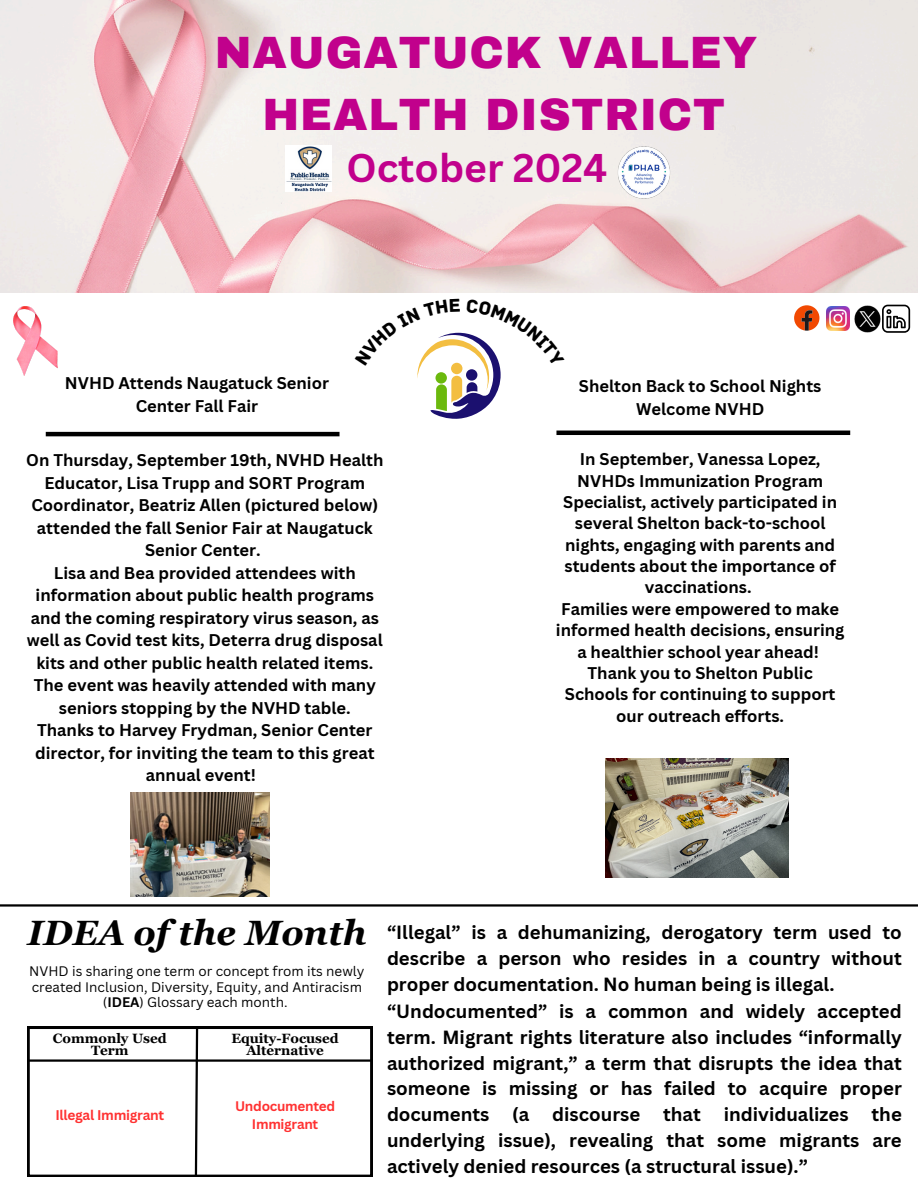
<style>
.page{position:relative;width:918px;height:1188px;background:#fff}
.page>*{position:absolute;margin:0;border:0;box-sizing:border-box;transform-origin:0 0}
.t1{font:900 44.25px/61.8px "Archivo";letter-spacing:.02em;color:#c1018c;text-align:center}
.t2{font:700 39px "Canva Sans";color:#c1018c}
.t3{font:italic 700 35.1px "Georgia Pro";color:#000}
.t4{font:700 18.6px/25.8px "Canva Sans";color:#000;text-align:justify}
.t5{font:700 16.5px/22.5px "Canva Sans";color:#000;text-align:center}
.t6{font:700 13.65px "Canva Sans";letter-spacing:-.02em;color:#ff3131}
.t7{font:13.5px/15.8px "Canva Sans";color:#000;text-align:center}
.t8{font:700 13.5px/12.3px "Georgia Pro";color:#000;text-align:center}
.t9{font:700 13.5px/18px "Canva Sans";letter-spacing:-.02em;color:#ff3131;text-align:center}
.s1{font-weight:700}
</style>
<div class="page">
<img style="left:0;top:0;width:918px;height:292px">
<svg style="left:794px;top:305px;width:25px;height:26px"></svg>
<img style="left:826px;top:307px;width:19px;height:23px">
<img style="left:845px;top:304px;width:44px;height:29px">
<svg style="left:882px;top:305px;width:28px;height:28px"></svg>
<hr style="left:0;top:904px;width:918px;height:3px;background:#000">
<img style="left:617px;top:145px;width:55px;height:54px">
<hr style="left:46px;top:432px;width:294px;height:4px;background:#000">
<hr style="left:556px;top:431px;width:294px;height:4px;background:#000">
<img style="left:13px;top:307px;width:44px;height:68px">
<img style="left:131px;top:793px;width:138px;height:103px">
<svg style="left:28px;top:1027px;width:344px;height:149px"></svg>
<hr style="left:28px;top:1059px;width:344px;height:3px;background:#000">
<svg style="left:194px;top:1026px;width:5px;height:151px"></svg>
<img style="left:605px;top:759px;width:184px;height:119px">
<img style="left:285px;top:145px;width:46px;height:46px">
<svg style="left:417px;top:332px;width:84px;height:86px"></svg>
<h4 class="t1" style="left:215px;top:23px;width:544px">NAUGATUCK VALLEY<br>HEALTH DISTRICT</h4>
<h5 class="t2" style="left:346px;top:140px;width:263px">October 2024</h5>
<p class="t5" style="left:65px;top:372px;width:266px">NVHD Attends Naugatuck Senior<br>Center Fall Fair</p>
<p class="t5" style="left:579px;top:375px;width:244px">Shelton Back to School Nights<br>Welcome NVHD</p>
<p class="t5" style="left:26px;top:448px;width:359px">On Thursday, September 19th, NVHD Health Educator, Lisa Trupp and SORT Program Coordinator, Beatriz Allen (pictured below) attended the fall Senior Fair at Naugatuck Senior Center.<br>Lisa and Bea provided attendees with information about public health programs and the coming respiratory virus season, as well as Covid test kits, Deterra drug disposal kits and other public health related items.<br>The event was heavily attended with many seniors stopping by the NVHD table.<br>Thanks to Harvey Frydman, Senior Center director, for inviting the team to this great annual event!</p>
<p class="t5" style="left:556px;top:448px;width:290px;line-height:21.3px">In September, Vanessa Lopez,<br>NVHDs Immunization Program<br>Specialist, actively participated in several Shelton back-to-school nights, engaging with parents and students about the importance of vaccinations.<br>Families were empowered to make informed health decisions, ensuring a healthier school year ahead!<br>Thank you to Shelton Public<br>Schools for continuing to support our outreach efforts.</p>
<p class="t3" style="left:28px;top:913px;width:340px">IDEA of the Month</p>
<p class="t7" style="left:29px;top:963px;width:337px">NVHD is sharing one term or concept from its newly created Inclusion, Diversity, Equity, and Antiracism (<span class="s1">IDEA</span>) Glossary each month.</p>
<p class="t8" style="left:53px;top:1032px;width:116px">Commonly Used<br>Term</p>
<p class="t8" style="left:231px;top:1032px;width:109px;line-height:12.8px">Equity-Focused<br>Alternative</p>
<p class="t6" style="left:55px;top:1105px;width:110px">Illegal Immigrant</p>
<p class="t9" style="left:235px;top:1097px;width:102px">Undocumented<br>Immigrant</p>
<p class="t4" style="left:387px;top:919px;width:516px">“Illegal” is a dehumanizing, derogatory term used to describe a person who resides in a country without proper documentation. No human being is illegal.</p>
<p class="t4" style="left:387px;top:998px;width:516px">“Undocumented” is a common and widely accepted term. Migrant rights literature also includes “informally authorized migrant,” a term that disrupts the idea that someone is missing or has failed to acquire proper documents (a discourse that individualizes the underlying issue), revealing that some migrants are actively denied resources (a structural issue).”</p>
</div>
